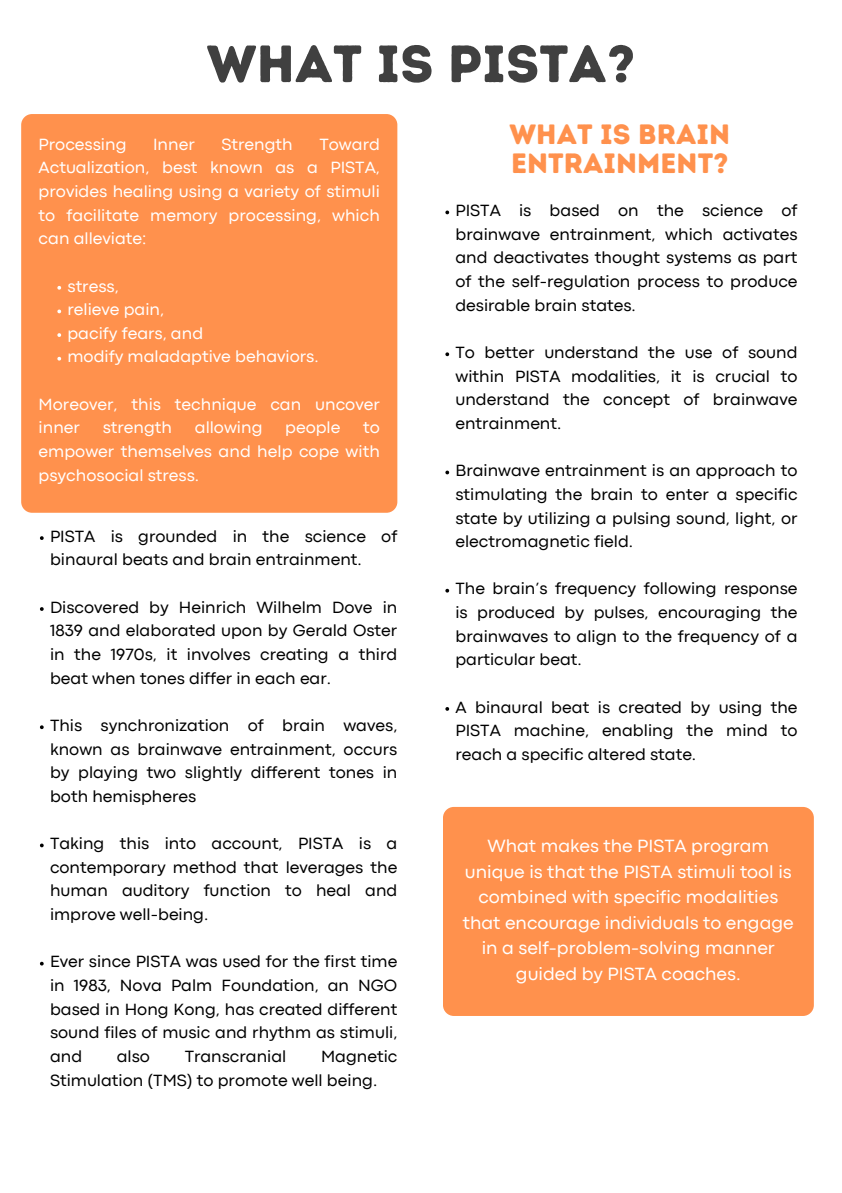
<style>
.page{position:relative;width:842px;height:1193px;background:#fff}
.page>*{position:absolute;margin:0;border:0;box-sizing:border-box;transform-origin:0 0}
.t1{font:52.35px "Intro Rust Base";color:#404040}
.t2{font:27.95px/29.2px "Intro Rust Base";color:#ff914d}
.t3{font:18.45px/25.5px "Codec Pro";color:#fff;text-align:center}
.t4{font:16.95px/23.6px "Codec Pro";color:#000;text-align:justify}
.t5{font:16.95px/23.6px "Codec Pro";color:#fff;text-align:justify}
</style>
<div class="page">
<div style="left:21px;top:114px;width:376px;height:398px;background:#ff914d;border-radius:11px"></div>
<div style="left:443px;top:806px;width:371px;height:209px;background:#ff914d;border-radius:11px"></div>
<svg style="left:57px;top:286px;width:4px;height:3px"></svg>
<svg style="left:57px;top:309px;width:4px;height:4px"></svg>
<svg style="left:57px;top:333px;width:4px;height:4px"></svg>
<svg style="left:57px;top:357px;width:4px;height:3px"></svg>
<svg style="left:40px;top:536px;width:4px;height:4px"></svg>
<svg style="left:40px;top:607px;width:4px;height:3px"></svg>
<svg style="left:40px;top:725px;width:4px;height:4px"></svg>
<svg style="left:40px;top:843px;width:4px;height:4px"></svg>
<svg style="left:40px;top:961px;width:4px;height:4px"></svg>
<svg style="left:445px;top:210px;width:4px;height:4px"></svg>
<svg style="left:445px;top:352px;width:4px;height:4px"></svg>
<svg style="left:445px;top:470px;width:4px;height:4px"></svg>
<svg style="left:445px;top:588px;width:4px;height:4px"></svg>
<svg style="left:445px;top:707px;width:4px;height:3px"></svg>
<p class="t1" style="left:207px;top:32px;width:430px">WHAT IS PISTA?</p>
<p class="t5" style="left:39px;top:133px;width:89px">Processing</p>
<p class="t5" style="left:153px;top:133px;width:43px">Inner</p>
<p class="t5" style="left:221px;top:133px;width:73px">Strength</p>
<p class="t5" style="left:39px;top:133px;width:343px;text-indent:281px">Toward Actualization, best known as a PISTA, provides healing using a variety of stimuli to facilitate memory processing, which can alleviate:</p>
<p class="t5" style="left:67px;top:275px;width:53px">stress,</p>
<p class="t5" style="left:67px;top:299px;width:98px">relieve pain,</p>
<p class="t5" style="left:67px;top:322px;width:137px">pacify fears, and</p>
<p class="t5" style="left:67px;top:346px;width:253px">modify maladaptive behaviors.</p>
<p class="t5" style="left:39px;top:393px;width:343px">Moreover, this technique can uncover inner</p>
<p class="t5" style="left:103px;top:417px;width:71px">strength</p>
<p class="t5" style="left:195px;top:417px;width:69px">allowing</p>
<p class="t5" style="left:285px;top:417px;width:57px">people</p>
<p class="t5" style="left:39px;top:417px;width:343px;text-indent:324px">to empower themselves and help cope with psychosocial stress.</p>
<p class="t4" style="left:50px;top:525px;width:349px">PISTA is grounded in the science of binaural beats and brain entrainment.</p>
<p class="t4" style="left:50px;top:596px;width:349px">Discovered by Heinrich Wilhelm Dove in 1839 and elaborated upon by Gerald Oster in the 1970s, it involves creating a third beat when tones differ in each ear.</p>
<p class="t4" style="left:50px;top:714px;width:349px">This synchronization of brain waves, known as brainwave entrainment, occurs by playing two slightly different tones in both hemispheres</p>
<p class="t4" style="left:50px;top:832px;width:349px">Taking this into account, PISTA is a contemporary method that leverages the human auditory function to heal and improve well-being.</p>
<p class="t4" style="left:50px;top:951px;width:349px">Ever since PISTA was used for the first time in 1983, Nova Palm Foundation, an NGO based in Hong Kong, has created different sound files of music and rhythm as stimuli, and</p>
<p class="t4" style="left:50px;top:1045px;width:349px;text-indent:271px">Magnetic<br>Stimulation (TMS) to promote well being.</p>
<p class="t4" style="left:117px;top:1045px;width:35px">also</p>
<p class="t4" style="left:185px;top:1045px;width:103px">Transcranial</p>
<p class="t2" style="left:510px;top:119px;width:222px">WHAT IS BRAIN<br>ENTRAINMENT?</p>
<p class="t4" style="left:455px;top:200px;width:344px">PISTA is based on the science of brainwave entrainment, which activates and deactivates thought systems as part of the self-regulation process to produce desirable brain states.</p>
<p class="t4" style="left:455px;top:342px;width:344px">To better understand the use of sound within PISTA modalities, it is crucial to understand the concept of brainwave entrainment.</p>
<p class="t4" style="left:455px;top:460px;width:344px">Brainwave entrainment is an approach to stimulating the brain to enter a specific state by utilizing a pulsing sound, light, or electromagnetic field.</p>
<p class="t4" style="left:455px;top:578px;width:344px">The brain’s frequency following response is produced by pulses, encouraging the brainwaves to align to the frequency of a particular beat.</p>
<p class="t4" style="left:455px;top:696px;width:344px">A binaural beat is created by using the PISTA machine, enabling the mind to reach a specific altered state.</p>
<p class="t3" style="left:463px;top:834px;width:332px">What makes the PISTA program unique is that the PISTA stimuli tool is combined with specific modalities that encourage individuals to engage in a self-problem-solving manner guided by PISTA coaches.</p>
</div>
